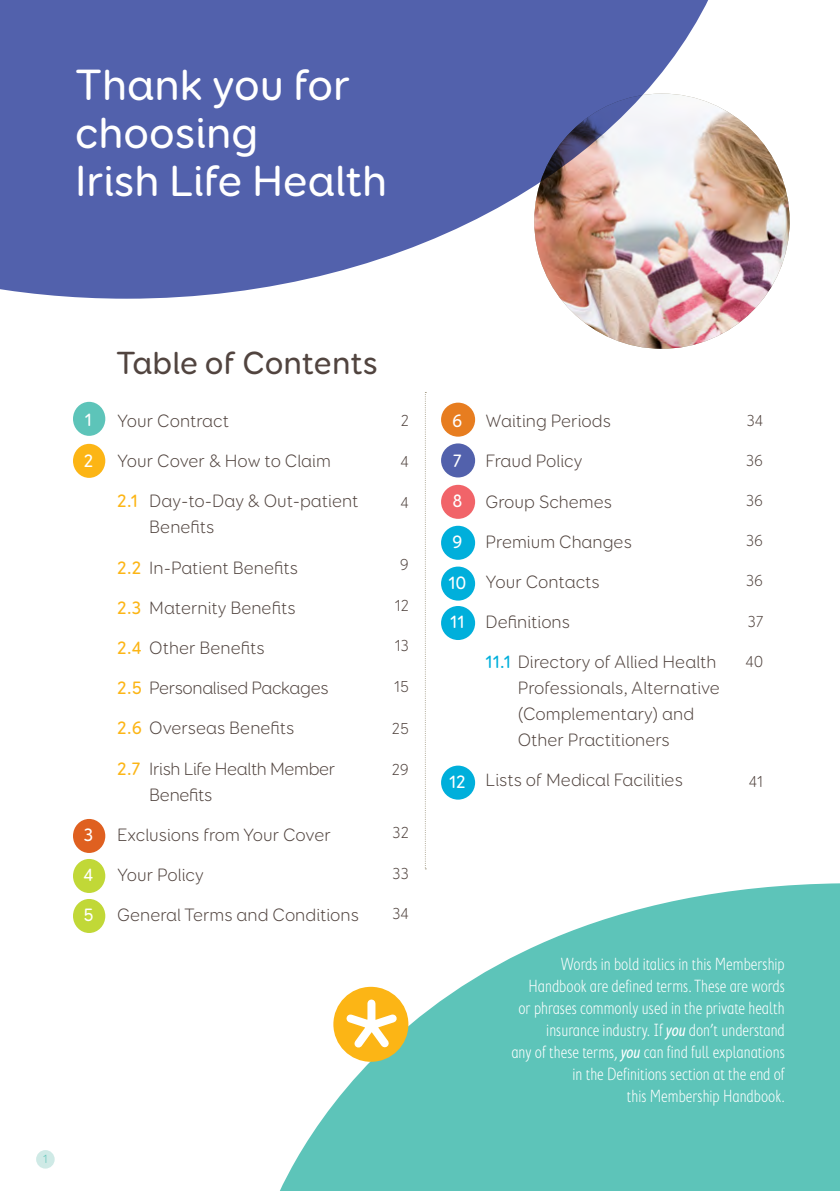
<style>
.page{position:relative;width:840px;height:1191px;background:#fff}
.page>*{position:absolute;margin:0;border:0;box-sizing:border-box;transform-origin:0 0}
.t1{font:500 44px/48px "Booster Next FY";color:#fff}
.t2{font:500 32.2px "Booster Next FY";color:#51443f}
.t3{font:300 18px/26px "Booster Next FY";color:#51443f}
.t4{font:300 condensed 18px/22px "Cambridge Round";color:#fff;text-align:right}
.t5{font:300 18px/26px "Booster Next FY";letter-spacing:-.02em;color:#51443f}
.t6{font:500 18px/39.4px "Booster Next FY";color:#fff}
.t7{font:300 16px "Booster Next FY";color:#51443f}
.t8{font:300 12px "Booster Next FY";color:#5dc4b9}
.s1{font-weight:500;color:#fcb515}
.s2{font-weight:500;color:#00afdb}
.s3{font-weight:400;font-style:italic}
</style>
<div class="page">
<div style="left:36px;top:1150px;width:19px;height:18px;background:#cfeae6;border-radius:50%"></div>
<svg style="left:280px;top:883px;width:559px;height:308px;fill:#5dc4b9"></svg>
<svg style="left:0;top:0;width:724px;height:299px;background:#6572b5"></svg>
<div style="left:333px;top:986px;width:75px;height:75px;background:#fcb515;border-radius:50%"></div>
<svg style="left:340px;top:995px;width:62px;height:59px"></svg>
<img style="left:534px;top:94px;width:255px;height:255px;border-radius:128px">
<div style="left:73px;top:402px;width:32px;height:34px;background:#5dc4b9;border-radius:50%"></div>
<div style="left:73px;top:444px;width:32px;height:34px;background:#fcb515;border-radius:50%"></div>
<div style="left:73px;top:819px;width:32px;height:34px;background:#df6020;border-radius:50%"></div>
<div style="left:73px;top:859px;width:32px;height:34px;background:#c1d837;border-radius:50%"></div>
<div style="left:441px;top:526px;width:34px;height:34px;background:#00afdb;border-radius:50%"></div>
<div style="left:441px;top:566px;width:34px;height:34px;background:#00afdb;border-radius:50%"></div>
<div style="left:441px;top:606px;width:34px;height:34px;background:#00afdb;border-radius:50%"></div>
<div style="left:441px;top:402px;width:34px;height:35px;background:#e77d20;border-radius:50%"></div>
<div style="left:441px;top:443px;width:34px;height:34px;background:#5261ac;border-radius:50%"></div>
<div style="left:441px;top:485px;width:34px;height:34px;background:#f16469;border-radius:50%"></div>
<div style="left:441px;top:765px;width:34px;height:34px;background:#00afdb;border-radius:50%"></div>
<svg style="left:424px;top:392px;width:2px;height:477px"></svg>
<div style="left:73px;top:899px;width:32px;height:34px;background:#c1d837;border-radius:50%"></div>
<h1 class="t1" style="left:75px;top:60px;width:313px">Thank you for choosing<br>Irish Life Health</h1>
<p class="t6" style="left:85px;top:400px;width:9px">1</p>
<p class="t6" style="left:84px;top:441px;width:11px">2</p>
<p class="t6" style="left:84px;top:815px;width:11px">3</p>
<p class="t6" style="left:84px;top:855px;width:11px">4</p>
<p class="t6" style="left:83px;top:895px;width:12px">5</p>
<h2 class="t2" style="left:116px;top:343px;width:263px">Table of Contents</h2>
<p class="t3" style="left:117px;top:408px;width:113px">Your Contract</p>
<p class="t3" style="left:117px;top:448px;width:215px">Your Cover &amp; How to Claim</p>
<p class="t3" style="left:149px;top:488px;width:211px;text-indent:-32px"><span class="s1">2.1</span> Day-to-Day &amp; Out-patient<br>Benefits</p>
<p class="t3" style="left:117px;top:554px;width:182px"><span class="s1">2.2</span> In-Patient Benefits</p>
<p class="t3" style="left:117px;top:594px;width:180px"><span class="s1">2.3</span> Maternity Benefits</p>
<p class="t3" style="left:117px;top:635px;width:149px"><span class="s1">2.4</span> Other Benefits</p>
<p class="t5" style="left:117px;top:675px;width:213px"><span class="s1">2.5</span> Personalised Packages</p>
<p class="t3" style="left:117px;top:715px;width:179px"><span class="s1">2.6</span> Overseas Benefits</p>
<p class="t5" style="left:149px;top:755px;width:187px;text-indent:-32px"><span class="s1">2.7</span> Irish Life Health Member<br>Benefits</p>
<p class="t3" style="left:117px;top:821px;width:215px">Exclusions from Your Cover</p>
<p class="t3" style="left:117px;top:861px;width:88px">Your Policy</p>
<p class="t3" style="left:117px;top:902px;width:243px">General Terms and Conditions</p>
<p class="t7" style="left:400px;top:410px;width:10px">2</p>
<p class="t7" style="left:400px;top:451px;width:10px">4</p>
<p class="t7" style="left:400px;top:493px;width:10px">4</p>
<p class="t7" style="left:399px;top:555px;width:10px">9</p>
<p class="t7" style="left:394px;top:595px;width:16px">12</p>
<p class="t7" style="left:394px;top:636px;width:16px">13</p>
<p class="t7" style="left:394px;top:677px;width:16px">15</p>
<p class="t7" style="left:391px;top:719px;width:18px">25</p>
<p class="t7" style="left:391px;top:759px;width:19px">29</p>
<p class="t7" style="left:392px;top:823px;width:18px">32</p>
<p class="t7" style="left:392px;top:863px;width:18px">33</p>
<p class="t7" style="left:392px;top:904px;width:18px">34</p>
<p class="t8" style="left:43px;top:1151px;width:6px">1</p>
<p class="t6" style="left:452px;top:401px;width:12px">6</p>
<p class="t6" style="left:453px;top:441px;width:10px">7</p>
<p class="t6" style="left:452px;top:481px;width:12px">8</p>
<p class="t6" style="left:452px;top:522px;width:12px">9</p>
<p class="t6" style="left:448px;top:562px;width:20px">10<br>11</p>
<p class="t6" style="left:449px;top:761px;width:18px">12</p>
<p class="t3" style="left:485px;top:408px;width:127px">Waiting Periods</p>
<p class="t3" style="left:485px;top:448px;width:98px">Fraud Policy</p>
<p class="t3" style="left:485px;top:488px;width:128px">Group Schemes</p>
<p class="t3" style="left:485px;top:528px;width:148px">Premium Changes</p>
<p class="t3" style="left:485px;top:568px;width:115px">Your Contacts</p>
<p class="t3" style="left:485px;top:609px;width:86px">Definitions</p>
<p class="t3" style="left:517px;top:649px;width:204px;text-indent:-32px"><span class="s2">11.1</span> Directory of Allied Health<br>Professionals, Alternative (Complementary) and<br>Other Practitioners</p>
<p class="t3" style="left:485px;top:767px;width:199px">Lists of Medical Facilities</p>
<p class="t7" style="left:746px;top:410px;width:18px">34</p>
<p class="t7" style="left:745px;top:450px;width:19px">36</p>
<p class="t7" style="left:745px;top:491px;width:19px">36</p>
<p class="t7" style="left:745px;top:531px;width:19px">36</p>
<p class="t7" style="left:745px;top:571px;width:19px">36</p>
<p class="t7" style="left:747px;top:611px;width:17px">37</p>
<p class="t7" style="left:745px;top:651px;width:19px">40</p>
<p class="t7" style="left:748px;top:771px;width:16px">41</p>
<p class="t4" style="left:511px;top:953px;width:275px">Words in bold italics in this Membership Handbook are defined terms. These are words<br>or phrases commonly used in the private health insurance industry. If <span class="s3">you</span> don’t understand<br>any of these terms, <span class="s3">you</span> can find full explanations in the Definitions section at the end of<br>this Membership Handbook.</p>
</div>
